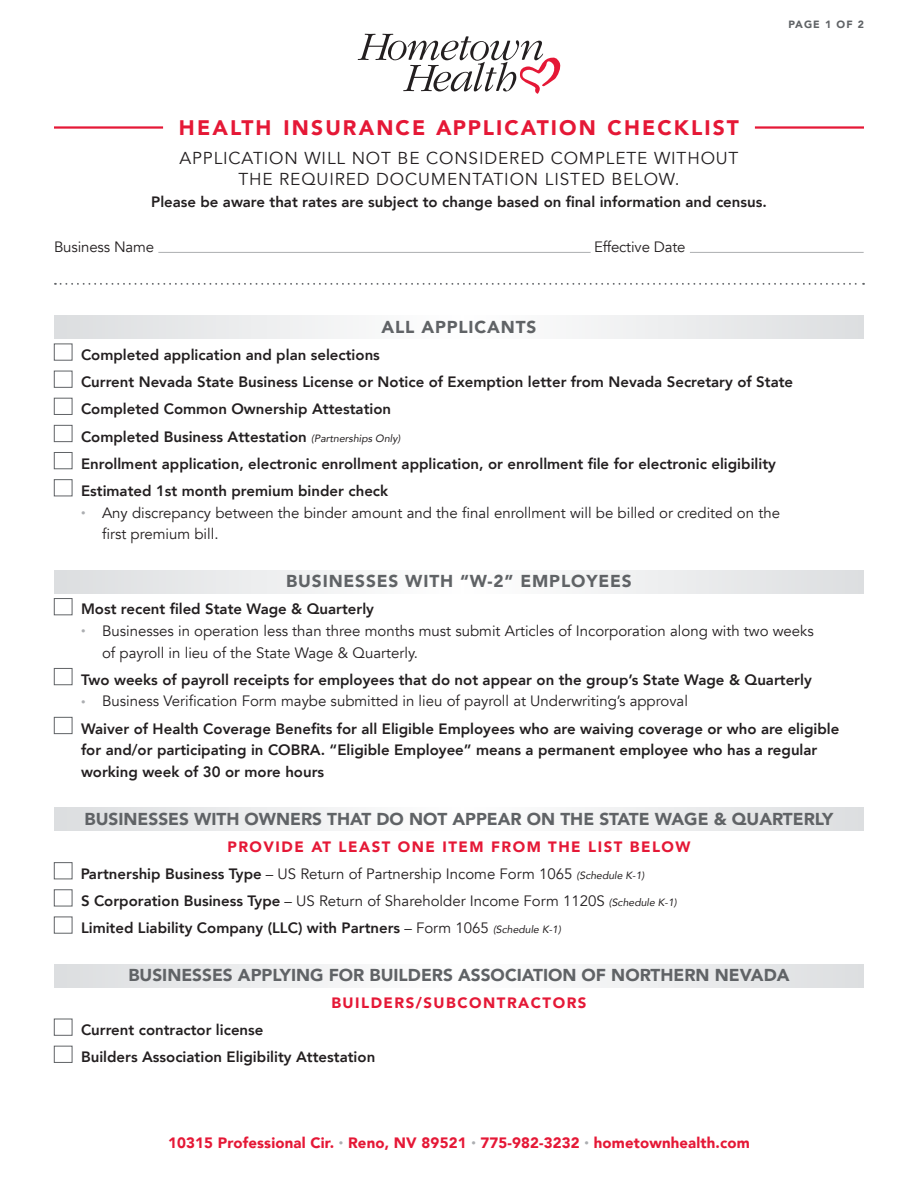
<style>
.page{position:relative;width:918px;height:1188px;background:#fff}
.page>*{position:absolute;margin:0;border:0;box-sizing:border-box;transform-origin:0 0}
.t1{font:900 21px "Avenir";letter-spacing:.1em;color:#e51836}
.t2{font:900 17.25px "Avenir";color:#606366}
.t3{font:17.25px/21.8px "Avenir";letter-spacing:.05em;color:#231f20;text-align:center}
.t4{font:900 17.25px "Avenir";letter-spacing:.05em;color:#606366}
.t5{font:800 15px/27.2px "Avenir";color:#231f20}
.t6{font:15px/21.8px "Avenir";color:#231f20}
.t7{font:900 15px "Avenir";letter-spacing:.01em;color:#e51836}
.t8{font:900 15px "Avenir";letter-spacing:.1em;color:#e51836}
.t9{font:900 10.5px "Avenir";letter-spacing:.1em;color:#606366}
.s1{font-weight:400;font-style:italic;font-size:10.5px}
.s2{font-weight:900;font-size:9px;color:#acaeb1}
.s3{font-weight:400}
.s4{font-weight:900;color:#e51836}
.s5{font-size:9px;color:#acaeb1}
</style>
<div class="page">
<hr style="left:54px;top:126px;width:109px;height:3px;background:#e51836">
<hr style="left:755px;top:126px;width:109px;height:3px;background:#e51836">
<svg style="left:55px;top:283px;width:809px;height:2px"></svg>
<hr style="left:158px;top:252px;width:433px;height:1px;background:#acaeb1">
<hr style="left:690px;top:252px;width:174px;height:1px;background:#acaeb1">
<svg style="left:54px;top:315px;width:810px;height:24px;fill:#edeeef"></svg>
<div style="left:54px;top:371px;width:18px;height:17px;border:1px solid #606366"></div>
<div style="left:54px;top:398px;width:18px;height:17px;border:1px solid #606366"></div>
<div style="left:54px;top:425px;width:18px;height:17px;border:1px solid #606366"></div>
<div style="left:54px;top:452px;width:18px;height:17px;border:1px solid #606366"></div>
<div style="left:54px;top:479px;width:18px;height:17px;border:1px solid #606366"></div>
<svg style="left:54px;top:570px;width:810px;height:23px;fill:#edeeef"></svg>
<div style="left:54px;top:598px;width:18px;height:17px;border:1px solid #606366"></div>
<div style="left:54px;top:668px;width:18px;height:17px;border:1px solid #606366"></div>
<div style="left:54px;top:717px;width:18px;height:17px;border:1px solid #606366"></div>
<svg style="left:54px;top:807px;width:810px;height:24px;fill:#edeeef"></svg>
<div style="left:54px;top:862px;width:18px;height:17px;border:1px solid #606366"></div>
<div style="left:54px;top:889px;width:18px;height:17px;border:1px solid #606366"></div>
<svg style="left:54px;top:964px;width:810px;height:23px;fill:#edeeef"></svg>
<div style="left:54px;top:1019px;width:18px;height:17px;border:1px solid #606366"></div>
<div style="left:54px;top:1046px;width:18px;height:17px;border:1px solid #606366"></div>
<svg style="left:358px;top:34px;width:203px;height:60px"></svg>
<p class="t9" style="left:788px;top:15px;width:77px">PAGE 1 OF 2</p>
<h1 class="t1" style="left:179px;top:110px;width:562px">HEALTH INSURANCE APPLICATION CHECKLIST</h1>
<p class="t3" style="left:179px;top:147px;width:561px">APPLICATION WILL NOT BE CONSIDERED COMPLETE WITHOUT<br>THE REQUIRED DOCUMENTATION LISTED BELOW.</p>
<p class="t5" style="left:151px;top:188px;width:617px">Please be aware that rates are subject to change based on final information and census.</p>
<p class="t6" style="left:54px;top:237px;width:102px">Business Name</p>
<p class="t6" style="left:594px;top:237px;width:93px">Effective Date</p>
<p class="t4" style="left:382px;top:312px;width:156px">ALL APPLICANTS</p>
<p class="t5" style="left:81px;top:341px;width:714px">Completed application and plan selections<br>Current Nevada State Business License or Notice of Exemption letter from Nevada Secretary of State Completed Common Ownership Attestation<br>Completed Business Attestation <span class="s1">(Partnerships Only)<br></span>Enrollment application, electronic enrollment application, or enrollment file for electronic eligibility Estimated 1st month premium binder check</p>
<p class="t6" style="left:102px;top:502px;width:680px;text-indent:-21px"><span class="s2">•</span> Any discrepancy between the binder amount and the final enrollment will be billed or credited on the first premium bill.</p>
<p class="t4" style="left:286px;top:566px;width:347px">BUSINESSES WITH “W-2” EMPLOYEES</p>
<p class="t5" style="left:81px;top:595px;width:295px">Most recent filed State Wage &amp; Quarterly</p>
<p class="t6" style="left:102px;top:620px;width:713px;text-indent:-21px"><span class="s2">•</span> Businesses in operation less than three months must submit Articles of Incorporation along with two weeks of payroll in lieu of the State Wage &amp; Quarterly.</p>
<p class="t5" style="left:81px;top:666px;width:732px">Two weeks of payroll receipts for employees that do not appear on the group’s State Wage &amp; Quarterly</p>
<p class="t5" style="left:81px;top:688px;width:760px"><span class="s2">•</span> <span class="s3">Business Verification Form maybe submitted in lieu of payroll at Underwriting’s approval<br></span>Waiver of Health Coverage Benefits for all Eligible Employees who are waiving coverage or who are eligible</p>
<p class="t5" style="left:81px;top:739px;width:738px;line-height:21.8px">for and/or participating in COBRA. “Eligible Employee” means a permanent employee who has a regular working week of 30 or more hours</p>
<p class="t2" style="left:85px;top:804px;width:750px">BUSINESSES WITH OWNERS THAT DO NOT APPEAR ON THE STATE WAGE &amp; QUARTERLY</p>
<p class="t5" style="left:81px;top:833px;width:611px;text-indent:146px"><span class="s4">PROVIDE AT LEAST ONE ITEM FROM THE LIST BELOW </span>Partnership Business Type <span class="s3">– US Return of Partnership Income Form 1065</span> <span class="s1">(Schedule K-1)<br></span>S Corporation Business Type <span class="s3">– US Return of Shareholder Income Form 1120S</span> <span class="s1">(Schedule K-1)<br></span>Limited Liability Company (LLC) with Partners <span class="s3">– Form 1065</span> <span class="s1">(Schedule K-1)</span></p>
<p class="t2" style="left:128px;top:960px;width:663px">BUSINESSES APPLYING FOR BUILDERS ASSOCIATION OF NORTHERN NEVADA</p>
<p class="t8" style="left:331px;top:990px;width:257px">BUILDERS/SUBCONTRACTORS</p>
<p class="t5" style="left:81px;top:1017px;width:296px">Current contractor license<br>Builders Association Eligibility Attestation</p>
<p class="t7" style="left:168px;top:1129px;width:583px">10315 Professional Cir. <span class="s5">•</span> Reno, NV 89521 <span class="s5">•</span> 775-982-3232 <span class="s5">•</span> hometownhealth.com</p>
</div>
